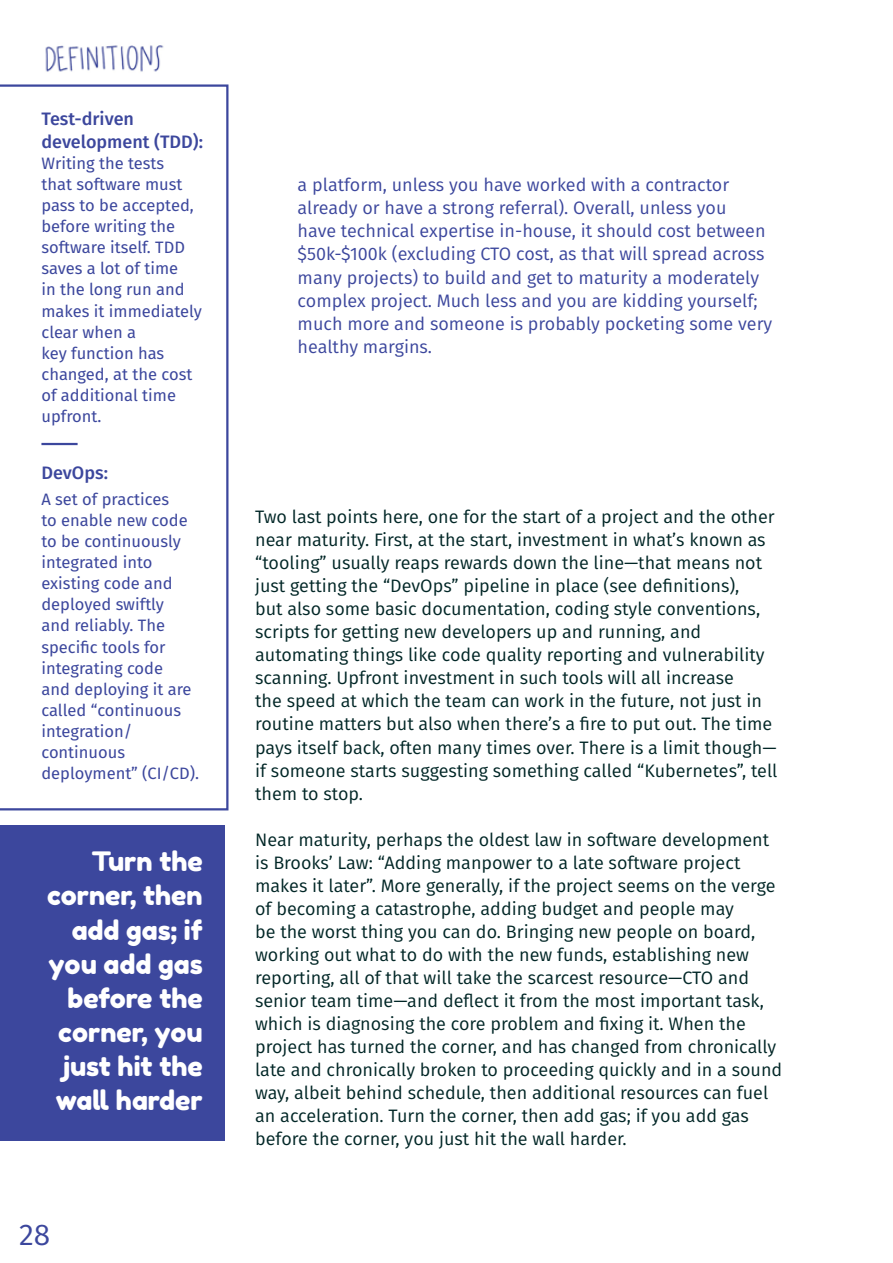
<style>
.page{position:relative;width:893px;height:1263px;background:#fff}
.page>*{position:absolute;margin:0;border:0;box-sizing:border-box;transform-origin:0 0}
.t1{font:30px "Fira Sans";color:#3c479d}
.t2{font:26.7px/34.2px "Fredoka One";color:#fff;text-align:right}
.t3{font:18px/23.1px "Fira Sans";color:#012626}
.t4{font:18px/23.1px "Fira Sans";color:#3c479d}
.t5{font:500 18px/23.1px "Fira Sans";color:#3c479d}
.t6{font:16.5px/21.1px "Fira Sans";color:#3c479d}
</style>
<div class="page">
<svg style="left:0;top:84px;width:228px;height:726px"></svg>
<hr style="left:41px;top:443px;width:37px;height:2px;background:#3c479d">
<img style="left:45px;top:45px;width:119px;height:27px">
<div style="left:0;top:825px;width:225px;height:316px;background:#3c479d"></div>
<p class="t5" style="left:41px;top:106px;width:163px">Test-driven development (TDD):</p>
<p class="t6" style="left:41px;top:152px;width:162px">Writing the tests<br>that software must pass to be accepted, before writing the software itself. TDD saves a lot of time<br>in the long run and makes it immediately clear when a<br>key function has changed, at the cost of additional time upfront.</p>
<p class="t5" style="left:41px;top:461px;width:68px">DevOps:</p>
<p class="t6" style="left:41px;top:488px;width:159px">A set of practices<br>to enable new code to be continuously integrated into existing code and deployed swiftly<br>and reliably. The specific tools for integrating code<br>and deploying it are called “continuous integration/ continuous deployment” (CI/CD).</p>
<h2 class="t2" style="left:47px;top:844px;width:157px">Turn the corner, then add gas; if you add gas before the corner, you just hit the wall harder</h2>
<h1 class="t1" style="left:19px;top:1212px;width:33px">28</h1>
<p class="t4" style="left:298px;top:173px;width:476px">a platform, unless you have worked with a contractor already or have a strong referral). Overall, unless you<br>have technical expertise in-house, it should cost between $50k‑$100k (excluding CTO cost, as that will spread across many projects) to build and get to maturity a moderately complex project. Much less and you are kidding yourself; much more and someone is probably pocketing some very healthy margins.</p>
<p class="t3" style="left:255px;top:505px;width:524px">Two last points here, one for the start of a project and the other near maturity. First, at the start, investment in what’s known as “tooling” usually reaps rewards down the line—that means not just getting the “DevOps” pipeline in place (see definitions),<br>but also some basic documentation, coding style conventions, scripts for getting new developers up and running, and automating things like code quality reporting and vulnerability scanning. Upfront investment in such tools will all increase<br>the speed at which the team can work in the future, not just in routine matters but also when there’s a fire to put out. The time pays itself back, often many times over. There is a limit though— if someone starts suggesting something called “Kubernetes”, tell them to stop.</p>
<p class="t3" style="left:255px;top:827px;width:529px">Near maturity, perhaps the oldest law in software development is Brooks’ Law: “Adding manpower to a late software project makes it later”. More generally, if the project seems on the verge of becoming a catastrophe, adding budget and people may<br>be the worst thing you can do. Bringing new people on board, working out what to do with the new funds, establishing new reporting, all of that will take the scarcest resource—CTO and senior team time—and deflect it from the most important task, which is diagnosing the core problem and fixing it. When the project has turned the corner, and has changed from chronically late and chronically broken to proceeding quickly and in a sound way, albeit behind schedule, then additional resources can fuel an acceleration. Turn the corner, then add gas; if you add gas before the corner, you just hit the wall harder.</p>
</div>
